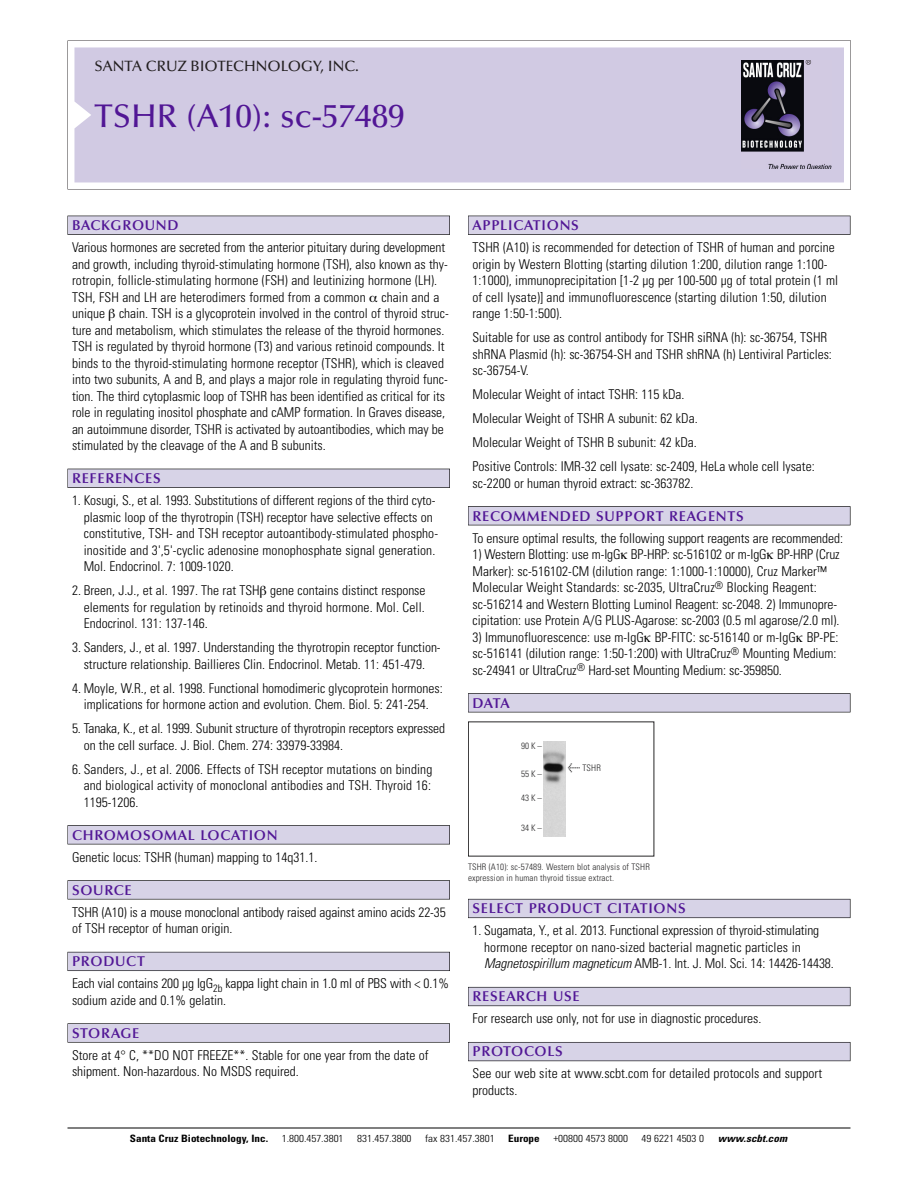
<style>
.page{position:relative;width:918px;height:1188px;background:#fff}
.page>*{position:absolute;margin:0;border:0;box-sizing:border-box;transform-origin:0 0}
.t1{font:500 33px "Optima";color:#511695}
.t2{font:500 15px "Optima";color:#231f20}
.t3{font:600 14.25px "Optima";letter-spacing:.05em;color:#511695}
.t4{font:300 condensed 13.5px/16.5px "Univers";color:#000}
.t5{font:300 condensed 10.2px "Univers";color:#000;scale:1.1 1}
.t6{font:700 condensed 10.2px "Univers";color:#000;scale:1.1 1}
.t7{font:italic 700 condensed 10.2px "Univers";letter-spacing:.005em;color:#000;scale:1.1 1}
.t8{font:9px/10.5px "Univers Condensed Light+GVPOZR";letter-spacing:.015em;color:#272627}
.s1{font-family:"Meta Plus Book Roman+PSOCNS";font-size:10.5px}
.s2{font-style:italic}
</style>
<div class="page">
<svg style="left:68px;top:40px;width:783px;height:149px"></svg>
<div style="left:74px;top:47px;width:770px;height:135px;background:#d1cae3"></div>
<img style="left:741px;top:60px;width:90px;height:108px">
<div style="left:68px;top:216px;width:382px;height:19px;background:#525155"></div>
<div style="left:68px;top:216px;width:381px;height:18px;background:#d7d3e7"></div>
<div style="left:68px;top:469px;width:382px;height:19px;background:#515055"></div>
<div style="left:68px;top:469px;width:381px;height:18px;background:#d7d3e7"></div>
<div style="left:68px;top:825px;width:382px;height:19px;background:#545357"></div>
<div style="left:68px;top:826px;width:381px;height:18px;background:#d7d3e7"></div>
<div style="left:68px;top:880px;width:382px;height:19px;background:#575759"></div>
<div style="left:68px;top:881px;width:381px;height:18px;background:#d7d3e7"></div>
<div style="left:68px;top:952px;width:382px;height:19px;background:#5b5a62"></div>
<div style="left:68px;top:952px;width:381px;height:18px;background:#d7d3e7"></div>
<div style="left:68px;top:1023px;width:382px;height:20px;background:#626263"></div>
<div style="left:68px;top:1024px;width:381px;height:18px;background:#d7d3e7"></div>
<div style="left:468px;top:216px;width:382px;height:19px;background:#525155"></div>
<div style="left:468px;top:216px;width:382px;height:18px;background:#d7d3e7"></div>
<div style="left:468px;top:506px;width:382px;height:19px;background:#525155"></div>
<div style="left:468px;top:507px;width:382px;height:18px;background:#d7d3e7"></div>
<div style="left:468px;top:693px;width:382px;height:19px;background:#545357"></div>
<div style="left:468px;top:694px;width:382px;height:18px;background:#d7d3e7"></div>
<div style="left:468px;top:899px;width:382px;height:19px;background:#66646e"></div>
<div style="left:468px;top:899px;width:382px;height:18px;background:#d7d3e7"></div>
<div style="left:468px;top:987px;width:382px;height:19px;background:#66646d"></div>
<div style="left:468px;top:988px;width:382px;height:18px;background:#d7d3e7"></div>
<div style="left:468px;top:1042px;width:382px;height:19px;background:#5b5961"></div>
<div style="left:468px;top:1043px;width:382px;height:18px;background:#d7d3e7"></div>
<hr style="left:68px;top:1128px;width:782px;height:1px;background:#000">
<img style="left:543px;top:741px;width:23px;height:95px">
<p class="t2" style="left:94px;top:61px;width:266px">SANTA CRUZ BIOTECHNOLOGY, INC.</p>
<h1 class="t1" style="left:94px;top:103px;width:312px">TSHR (A10): sc-57489</h1>
<p class="t3" style="left:72px;top:219px;width:108px">BACKGROUND</p>
<p class="t4" style="left:72px;top:240px;width:378px">Various hormones are secreted from the anterior pituitary during development and growth, including thyroid-stimulating hormone (TSH), also known as thy&shy;rotropin, follicle-stimulating hormone (FSH) and leutinizing hormone (LH).<br>TSH, FSH and LH are heterodimers formed from a common chain and a unique chain. TSH is a glycoprotein involved in the control of thyroid struc&shy;ture and metabolism, which stimulates the release of the thyroid hormones.<br>TSH is regulated by thyroid hormone (T3) and various retinoid compounds. It binds to the thyroid-stimulating hormone receptor (TSHR), which is cleaved into two subunits, A and B, and plays a major role in regulating thyroid func&shy;tion. The third cytoplasmic loop of TSHR has been identified as critical for its role in regulating inositol phosphate and cAMP formation. In Graves disease, an autoimmune disorder, TSHR is activated by autoantibodies, which may be stimulated by the cleavage of the A and B subunits.</p>
<p class="t3" style="left:72px;top:473px;width:90px">REFERENCES</p>
<p class="t4" style="left:84px;top:493px;width:356px;text-indent:-12px">1. Kosugi, S., et al. 1993. Substitutions of different regions of the third cyto&shy;plasmic loop of the thyrotropin (TSH) receptor have selective effects on constitutive, TSH- and TSH receptor autoantibody-stimulated phospho&shy;inositide and 3',5'-cyclic adenosine monophosphate signal generation.<br>Mol. Endocrinol. 7: 1009-1020.</p>
<p class="t4" style="left:84px;top:583px;width:343px;text-align:justify;text-indent:-12px">2. Breen, J.J., et al. 1997. The rat TSH gene contains distinct response elements for regulation by retinoids and thyroid hormone. Mol. Cell.<br>Endocrinol. 131: 137-146.</p>
<p class="t4" style="left:72px;top:640px;width:370px;text-align:center">3. Sanders, J., et al. 1997. Understanding the thyrotropin receptor function&shy;structure relationship. Baillieres Clin. Endocrinol. Metab. 11: 451-479.</p>
<p class="t4" style="left:72px;top:681px;width:372px;text-align:center">4. Moyle, W.R., et al. 1998. Functional homodimeric glycoprotein hormones: implications for hormone action and evolution. Chem. Biol. 5: 241-254.</p>
<p class="t4" style="left:84px;top:721px;width:363px;text-indent:-12px">5. Tanaka, K., et al. 1999. Subunit structure of thyrotropin receptors expressed on the cell surface. J. Biol. Chem. 274: 33979-33984.</p>
<p class="t4" style="left:84px;top:762px;width:350px;text-align:justify;text-indent:-12px">6. Sanders, J., et al. 2006. Effects of TSH receptor mutations on binding and biological activity of monoclonal antibodies and TSH. Thyroid 16:<br>1195-1206.</p>
<p class="t3" style="left:72px;top:829px;width:207px">CHROMOSOMAL LOCATION</p>
<p class="t4" style="left:72px;top:850px;width:247px">Genetic locus: TSHR (human) mapping to 14q31.1.</p>
<p class="t3" style="left:72px;top:884px;width:61px">SOURCE</p>
<p class="t4" style="left:72px;top:905px;width:375px">TSHR (A10) is a mouse monoclonal antibody raised against amino acids 22-35 of TSH receptor of human origin.</p>
<p class="t3" style="left:72px;top:956px;width:74px">PRODUCT</p>
<p class="t4" style="left:72px;top:976px;width:379px">Each vial contains 200 µg IgG<sub>2b</sub> kappa light chain in 1.0 ml of PBS with &lt; 0.1% sodium azide and 0.1% gelatin.</p>
<p class="t3" style="left:72px;top:1027px;width:69px">STORAGE</p>
<p class="t4" style="left:72px;top:1048px;width:358px">Store at 4° C, **DO NOT FREEZE**. Stable for one year from the date of shipment. Non-hazardous. No MSDS required.</p>
<p class="t3" style="left:473px;top:219px;width:108px">APPLICATIONS</p>
<p class="t4" style="left:473px;top:240px;width:367px">TSHR (A10) is recommended for detection of TSHR of human and porcine origin by Western Blotting (starting dilution 1:200, dilution range 1:100- 1:1000), immunoprecipitation [1-2 µg per 100-500 µg of total protein (1 ml of cell lysate)] and immunofluorescence (starting dilution 1:50, dilution range 1:50-1:500).</p>
<p class="t4" style="left:473px;top:330px;width:361px">Suitable for use as control antibody for TSHR siRNA (h): sc-36754, TSHR shRNA Plasmid (h): sc-36754-SH and TSHR shRNA (h) Lentiviral Particles: sc-36754-V.</p>
<p class="t4" style="left:473px;top:383px;width:344px;line-height:24px">Molecular Weight of intact TSHR: 115 kDa.<br>Molecular Weight of TSHR A subunit: 62 kDa.<br>Molecular Weight of TSHR B subunit: 42 kDa.<br>Positive Controls: IMR-32 cell lysate: sc-2409, HeLa whole cell lysate:</p>
<p class="t4" style="left:473px;top:476px;width:223px">sc-2200 or human thyroid extract: sc-363782.</p>
<p class="t3" style="left:473px;top:510px;width:273px">RECOMMENDED SUPPORT REAGENTS</p>
<p class="t4" style="left:473px;top:531px;width:372px">To ensure optimal results, the following support reagents are recommended:</p>
<p class="t4" style="left:473px;top:547px;width:369px">1) Western Blotting: use m-IgG BP-HRP: sc-516102 or m-IgG BP-HRP (Cruz Marker): sc-516102-CM (dilution range: 1:1000-1:10000), Cruz Marker™ Molecular Weight Standards: sc-2035, UltraCruz<sup>®</sup> Blocking Reagent: sc-516214 and Western Blotting Luminol Reagent: sc-2048. 2) Immunopre&shy;cipitation: use Protein A/G PLUS-Agarose: sc-2003 (0.5 ml agarose/2.0 ml).</p>
<p class="t4" style="left:473px;top:630px;width:368px">3) Immunofluorescence: use m-IgG BP-FITC: sc-516140 or m-IgG BP-PE: sc-516141 (dilution range: 1:50-1:200) with UltraCruz<sup>®</sup> Mounting Medium: sc-24941 or UltraCruz<sup>®</sup> Hard-set Mounting Medium: sc-359850.</p>
<p class="t3" style="left:473px;top:697px;width:39px">DATA</p>
<p class="t8" style="left:521px;top:741px;width:22px">90K–</p>
<p class="t8" style="left:521px;top:769px;width:22px">55K–</p>
<p class="t8" style="left:521px;top:793px;width:22px">43K–</p>
<p class="t8" style="left:521px;top:823px;width:22px">34K–</p>
<p class="t8" style="left:568px;top:763px;width:35px"><span class="s1">&lt;</span> TSHR</p>
<p class="t8" style="left:468px;top:863px;width:183px">TSHR (A10): sc-57489. Western blot analysis of TSHR expression in human thyroid tissue extract.</p>
<p class="t3" style="left:473px;top:903px;width:215px">SELECT PRODUCT CITATIONS</p>
<p class="t4" style="left:484px;top:923px;width:351px;text-indent:-12px">1. Sugamata, Y., et al. 2013. Functional expression of thyroid-stimulating hormone receptor on nano-sized bacterial magnetic particles in<br><span class="s2">Magnetospirillum magneticum</span> AMB-1. Int. J. Mol. Sci. 14: 14426-14438.</p>
<p class="t3" style="left:473px;top:991px;width:109px">RESEARCH USE</p>
<p class="t4" style="left:473px;top:1012px;width:290px">For research use only, not for use in diagnostic procedures.</p>
<p class="t3" style="left:473px;top:1046px;width:92px">PROTOCOLS</p>
<p class="t4" style="left:473px;top:1067px;width:351px">See our web site at www.scbt.com for detailed protocols and support products.</p>
<p class="t6" style="left:130px;top:1135px;width:127px">Santa Cruz Biotechnology, Inc.</p>
<p class="t5" style="left:282px;top:1135px;width:58px">1.800.457.3801</p>
<p class="t5" style="left:357px;top:1135px;width:51px">831.457.3800</p>
<p class="t5" style="left:425px;top:1135px;width:65px">fax 831.457.3801</p>
<p class="t6" style="left:508px;top:1135px;width:30px">Europe</p>
<p class="t5" style="left:553px;top:1135px;width:69px">+00800 4573 8000</p>
<p class="t5" style="left:642px;top:1135px;width:58px">49 6221 4503 0</p>
<p class="t7" style="left:718px;top:1135px;width:64px">www.scbt.com</p>
</div>
